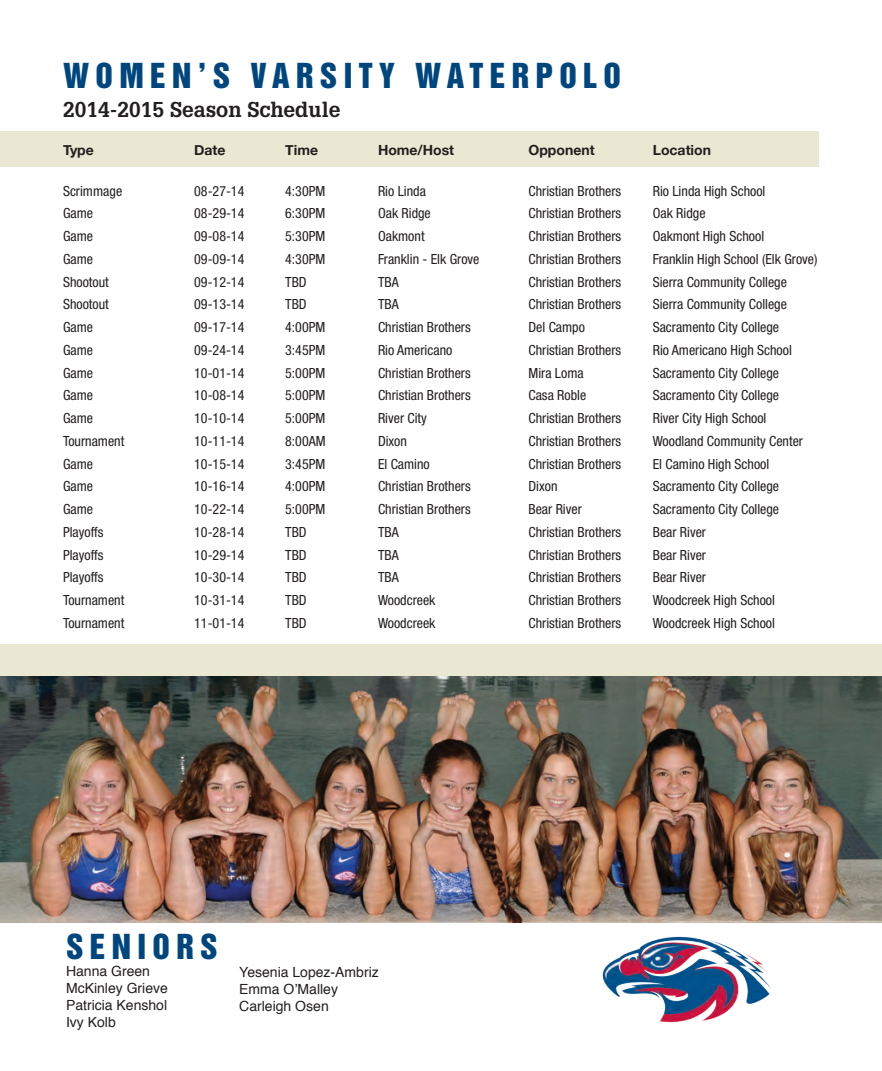
<style>
.page{position:relative;width:882px;height:1071px;background:#fff}
.page>*{position:absolute;margin:0;border:0;box-sizing:border-box;transform-origin:0 0}
.t1{font:31.5px "Helvetica Inserat";letter-spacing:.2em;color:#00467e}
.t2{font:700 21px "Glypha";color:#231f20}
.t3{font:condensed 14px "Helvetica Neue";color:#231f20}
.t4{font:14px/16.8px "Helvetica";color:#231f20}
.t5{font:700 14px "Helvetica Neue";color:#231f20}
</style>
<div class="page">
<div style="left:0;top:131px;width:819px;height:35px;background:#eae8d3"></div>
<img style="left:0;top:676px;width:882px;height:247px">
<div style="left:0;top:644px;width:882px;height:32px;background:#eae8d3"></div>
<img style="left:602px;top:936px;width:170px;height:87px">
<p class="t1" style="left:63px;top:57px;width:560px">WOMEN’S VARSITY WATERPOLO</p>
<p class="t2" style="left:63px;top:96px;width:279px">2014-2015 Season Schedule</p>
<p class="t5" style="left:63px;top:142px;width:32px">Type</p>
<p class="t5" style="left:194px;top:142px;width:33px">Date</p>
<p class="t5" style="left:285px;top:142px;width:34px">Time</p>
<p class="t5" style="left:378px;top:142px;width:78px">Home/Host</p>
<p class="t5" style="left:528px;top:142px;width:68px">Opponent</p>
<p class="t5" style="left:653px;top:142px;width:60px">Location</p>
<p class="t3" style="left:63px;top:183px;width:61px">Scrimmage</p>
<p class="t3" style="left:194px;top:183px;width:52px">08-27-14</p>
<p class="t3" style="left:285px;top:183px;width:42px">4:30PM</p>
<p class="t3" style="left:378px;top:183px;width:49px">Rio Linda</p>
<p class="t3" style="left:528px;top:183px;width:94px">Christian Brothers</p>
<p class="t3" style="left:653px;top:183px;width:114px">Rio Linda High School</p>
<p class="t3" style="left:63px;top:205px;width:32px">Game</p>
<p class="t3" style="left:194px;top:205px;width:52px">08-29-14</p>
<p class="t3" style="left:285px;top:205px;width:42px">6:30PM</p>
<p class="t3" style="left:378px;top:205px;width:54px">Oak Ridge</p>
<p class="t3" style="left:528px;top:205px;width:94px">Christian Brothers</p>
<p class="t3" style="left:653px;top:205px;width:54px">Oak Ridge</p>
<p class="t3" style="left:63px;top:228px;width:32px">Game</p>
<p class="t3" style="left:194px;top:228px;width:52px">09-08-14</p>
<p class="t3" style="left:285px;top:228px;width:42px">5:30PM</p>
<p class="t3" style="left:378px;top:228px;width:48px">Oakmont</p>
<p class="t3" style="left:528px;top:228px;width:94px">Christian Brothers</p>
<p class="t3" style="left:653px;top:228px;width:113px">Oakmont High School</p>
<p class="t3" style="left:63px;top:251px;width:32px">Game</p>
<p class="t3" style="left:194px;top:251px;width:52px">09-09-14</p>
<p class="t3" style="left:285px;top:251px;width:42px">4:30PM</p>
<p class="t3" style="left:378px;top:251px;width:103px">Franklin - Elk Grove</p>
<p class="t3" style="left:528px;top:251px;width:94px">Christian Brothers</p>
<p class="t3" style="left:653px;top:251px;width:166px">Franklin High School (Elk Grove)</p>
<p class="t3" style="left:63px;top:274px;width:47px">Shootout</p>
<p class="t3" style="left:194px;top:274px;width:52px">09-12-14</p>
<p class="t3" style="left:285px;top:274px;width:23px">TBD</p>
<p class="t3" style="left:378px;top:274px;width:22px">TBA</p>
<p class="t3" style="left:528px;top:274px;width:94px">Christian Brothers</p>
<p class="t3" style="left:653px;top:274px;width:136px">Sierra Community College</p>
<p class="t3" style="left:63px;top:296px;width:47px">Shootout</p>
<p class="t3" style="left:194px;top:296px;width:52px">09-13-14</p>
<p class="t3" style="left:285px;top:296px;width:23px">TBD</p>
<p class="t3" style="left:378px;top:296px;width:22px">TBA</p>
<p class="t3" style="left:528px;top:296px;width:94px">Christian Brothers</p>
<p class="t3" style="left:653px;top:296px;width:136px">Sierra Community College</p>
<p class="t3" style="left:63px;top:319px;width:32px">Game</p>
<p class="t3" style="left:194px;top:319px;width:52px">09-17-14</p>
<p class="t3" style="left:285px;top:319px;width:42px">4:00PM</p>
<p class="t3" style="left:378px;top:319px;width:94px">Christian Brothers</p>
<p class="t3" style="left:528px;top:319px;width:58px">Del Campo</p>
<p class="t3" style="left:653px;top:319px;width:128px">Sacramento City College</p>
<p class="t3" style="left:63px;top:342px;width:32px">Game</p>
<p class="t3" style="left:194px;top:342px;width:52px">09-24-14</p>
<p class="t3" style="left:285px;top:342px;width:42px">3:45PM</p>
<p class="t3" style="left:378px;top:342px;width:76px">Rio Americano</p>
<p class="t3" style="left:528px;top:342px;width:94px">Christian Brothers</p>
<p class="t3" style="left:653px;top:342px;width:141px">Rio Americano High School</p>
<p class="t3" style="left:63px;top:365px;width:32px">Game</p>
<p class="t3" style="left:194px;top:365px;width:52px">10-01-14</p>
<p class="t3" style="left:285px;top:365px;width:42px">5:00PM</p>
<p class="t3" style="left:378px;top:365px;width:94px">Christian Brothers</p>
<p class="t3" style="left:528px;top:365px;width:57px">Mira Loma</p>
<p class="t3" style="left:653px;top:365px;width:128px">Sacramento City College</p>
<p class="t3" style="left:63px;top:387px;width:32px">Game</p>
<p class="t3" style="left:194px;top:387px;width:52px">10-08-14</p>
<p class="t3" style="left:285px;top:387px;width:42px">5:00PM</p>
<p class="t3" style="left:378px;top:387px;width:94px">Christian Brothers</p>
<p class="t3" style="left:528px;top:387px;width:59px">Casa Roble</p>
<p class="t3" style="left:653px;top:387px;width:128px">Sacramento City College</p>
<p class="t3" style="left:63px;top:410px;width:32px">Game</p>
<p class="t3" style="left:194px;top:410px;width:52px">10-10-14</p>
<p class="t3" style="left:285px;top:410px;width:42px">5:00PM</p>
<p class="t3" style="left:378px;top:410px;width:50px">River City</p>
<p class="t3" style="left:528px;top:410px;width:94px">Christian Brothers</p>
<p class="t3" style="left:653px;top:410px;width:115px">River City High School</p>
<p class="t3" style="left:63px;top:433px;width:63px">Tournament</p>
<p class="t3" style="left:194px;top:433px;width:52px">10-11-14</p>
<p class="t3" style="left:285px;top:433px;width:42px">8:00AM</p>
<p class="t3" style="left:378px;top:433px;width:31px">Dixon</p>
<p class="t3" style="left:528px;top:433px;width:94px">Christian Brothers</p>
<p class="t3" style="left:653px;top:433px;width:152px">Woodland Community Center</p>
<p class="t3" style="left:63px;top:456px;width:32px">Game</p>
<p class="t3" style="left:194px;top:456px;width:52px">10-15-14</p>
<p class="t3" style="left:285px;top:456px;width:42px">3:45PM</p>
<p class="t3" style="left:378px;top:456px;width:53px">El Camino</p>
<p class="t3" style="left:528px;top:456px;width:94px">Christian Brothers</p>
<p class="t3" style="left:653px;top:456px;width:118px">El Camino High School</p>
<p class="t3" style="left:63px;top:478px;width:32px">Game</p>
<p class="t3" style="left:194px;top:478px;width:52px">10-16-14</p>
<p class="t3" style="left:285px;top:478px;width:42px">4:00PM</p>
<p class="t3" style="left:378px;top:478px;width:94px">Christian Brothers</p>
<p class="t3" style="left:528px;top:478px;width:31px">Dixon</p>
<p class="t3" style="left:653px;top:478px;width:128px">Sacramento City College</p>
<p class="t3" style="left:63px;top:501px;width:32px">Game</p>
<p class="t3" style="left:194px;top:501px;width:52px">10-22-14</p>
<p class="t3" style="left:285px;top:501px;width:42px">5:00PM</p>
<p class="t3" style="left:378px;top:501px;width:94px">Christian Brothers</p>
<p class="t3" style="left:528px;top:501px;width:55px">Bear River</p>
<p class="t3" style="left:653px;top:501px;width:128px">Sacramento City College</p>
<p class="t3" style="left:63px;top:524px;width:42px">Playoffs</p>
<p class="t3" style="left:194px;top:524px;width:52px">10-28-14</p>
<p class="t3" style="left:285px;top:524px;width:23px">TBD</p>
<p class="t3" style="left:378px;top:524px;width:22px">TBA</p>
<p class="t3" style="left:528px;top:524px;width:94px">Christian Brothers</p>
<p class="t3" style="left:653px;top:524px;width:55px">Bear River</p>
<p class="t3" style="left:63px;top:547px;width:42px">Playoffs</p>
<p class="t3" style="left:194px;top:547px;width:52px">10-29-14</p>
<p class="t3" style="left:285px;top:547px;width:23px">TBD</p>
<p class="t3" style="left:378px;top:547px;width:22px">TBA</p>
<p class="t3" style="left:528px;top:547px;width:94px">Christian Brothers</p>
<p class="t3" style="left:653px;top:547px;width:55px">Bear River</p>
<p class="t3" style="left:63px;top:569px;width:42px">Playoffs</p>
<p class="t3" style="left:194px;top:569px;width:52px">10-30-14</p>
<p class="t3" style="left:285px;top:569px;width:23px">TBD</p>
<p class="t3" style="left:378px;top:569px;width:22px">TBA</p>
<p class="t3" style="left:528px;top:569px;width:94px">Christian Brothers</p>
<p class="t3" style="left:653px;top:569px;width:55px">Bear River</p>
<p class="t3" style="left:63px;top:592px;width:63px">Tournament</p>
<p class="t3" style="left:194px;top:592px;width:52px">10-31-14</p>
<p class="t3" style="left:285px;top:592px;width:23px">TBD</p>
<p class="t3" style="left:378px;top:592px;width:59px">Woodcreek</p>
<p class="t3" style="left:528px;top:592px;width:94px">Christian Brothers</p>
<p class="t3" style="left:653px;top:592px;width:124px">Woodcreek High School</p>
<p class="t3" style="left:63px;top:615px;width:63px">Tournament</p>
<p class="t3" style="left:194px;top:615px;width:52px">11-01-14</p>
<p class="t3" style="left:285px;top:615px;width:23px">TBD</p>
<p class="t3" style="left:378px;top:615px;width:59px">Woodcreek</p>
<p class="t3" style="left:528px;top:615px;width:94px">Christian Brothers</p>
<p class="t3" style="left:653px;top:615px;width:124px">Woodcreek High School</p>
<p class="t1" style="left:66px;top:928px;width:153px">SENIORS</p>
<p class="t4" style="left:66px;top:963px;width:86px">Hanna Green</p>
<p class="t4" style="left:66px;top:980px;width:103px">McKinley Grieve</p>
<p class="t4" style="left:66px;top:997px;width:103px">Patricia Kenshol<br>Ivy Kolb</p>
<p class="t4" style="left:239px;top:964px;width:141px">Yesenia Lopez-Ambriz</p>
<p class="t4" style="left:239px;top:981px;width:100px">Emma O’Malley</p>
<p class="t4" style="left:239px;top:998px;width:91px">Carleigh Osen</p>
</div>
